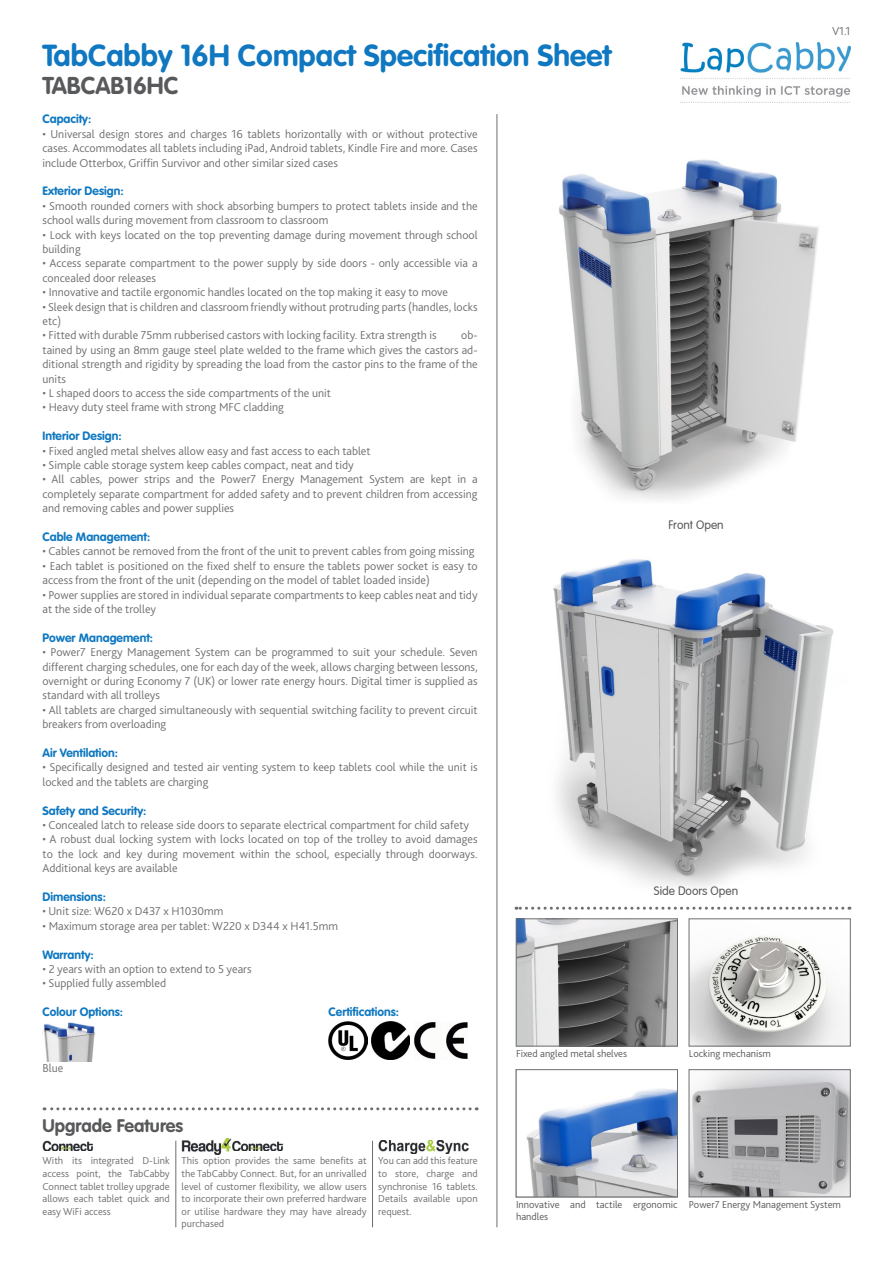
<style>
.page{position:relative;width:893px;height:1263px;background:#fff}
.page>*{position:absolute;margin:0;border:0;box-sizing:border-box;transform-origin:0 0}
.t1{font:700 30px "VAG Rounded Std";color:#0f78c1}
.t2{font:700 24px "VAG Rounded Std";color:#58595b}
.t3{font:700 18px "VAG Rounded Std";color:#58595b}
.t4{font:300 12px/14.4px "Bliss 2";color:#6d6e71}
.t5{font:700 12px "VAG Rounded Std";color:#0f78c1}
.t6{font:300 12px "VAG Rounded";color:#58595b}
.t7{font:300 10.5px/12.6px "Bliss 2";color:#6d6e71;text-align:justify}
.t8{font:300 10.5px/12.6px "Bliss 2";color:#58595b}
</style>
<div class="page">
<img style="left:691px;top:936px;width:153px;height:108px">
<img style="left:559px;top:159px;width:260px;height:341px">
<img style="left:532px;top:559px;width:312px;height:348px">
<img style="left:518px;top:921px;width:158px;height:123px">
<div style="left:516px;top:919px;width:162px;height:127px;border:1px solid #6d6e71"></div>
<img style="left:680px;top:43px;width:170px;height:60px">
<hr style="left:497px;top:114px;width:1px;height:1113px;background:#6d6e71">
<img style="left:526px;top:1089px;width:150px;height:106px">
<img style="left:691px;top:1071px;width:157px;height:124px">
<div style="left:689px;top:1069px;width:161px;height:128px;border:1px solid #6d6e71"></div>
<svg style="left:516px;top:907px;width:327px;height:3px"></svg>
<svg style="left:44px;top:1107px;width:426px;height:3px"></svg>
<div style="left:516px;top:1069px;width:162px;height:128px;border:1px solid #6d6e71"></div>
<img style="left:372px;top:1021px;width:38px;height:38px">
<img style="left:414px;top:1022px;width:53px;height:37px">
<img style="left:329px;top:1021px;width:38px;height:38px">
<img style="left:43px;top:1022px;width:52px;height:39px">
<img style="left:43px;top:1141px;width:51px;height:10px">
<img style="left:232px;top:1141px;width:52px;height:10px">
<img style="left:182px;top:1138px;width:49px;height:17px">
<img style="left:378px;top:1140px;width:90px;height:13px">
<hr style="left:175px;top:1141px;width:1px;height:86px;background:#6d6e71">
<hr style="left:372px;top:1141px;width:1px;height:86px;background:#6d6e71">
<h1 class="t1" style="left:43px;top:37px;width:570px">TabCabby 16H Compact Specification Sheet</h1>
<h2 class="t2" style="left:43px;top:72px;width:137px">TABCAB16HC</h2>
<p class="t5" style="left:43px;top:112px;width:50px">Capacity:</p>
<p class="t4" style="left:43px;top:126px;width:437px;text-align:justify">• Universal design stores and charges 16 tablets horizontally with or without protective cases. Accommodates all tablets including iPad, Android tablets, Kindle Fire and more. Cases include Otterbox, Griffin Survivor and other similar sized cases</p>
<p class="t5" style="left:43px;top:184px;width:83px">Exterior Design:</p>
<p class="t4" style="left:43px;top:198px;width:437px">• Smooth rounded corners with shock absorbing bumpers to protect tablets inside and the school walls during movement from classroom to classroom</p>
<p class="t4" style="left:43px;top:227px;width:437px">• Lock with keys located on the top preventing damage during movement through school building</p>
<p class="t4" style="left:43px;top:256px;width:437px">• Access separate compartment to the power supply by side doors - only accessible via a concealed door releases</p>
<p class="t4" style="left:43px;top:285px;width:407px">• Innovative and tactile ergonomic handles located on the top making it easy to move</p>
<p class="t4" style="left:43px;top:299px;width:437px">• Sleek design that is children and classroom friendly without protruding parts (handles, locks etc)</p>
<p class="t4" style="left:43px;top:328px;width:396px">• Fitted with durable 75mm rubberised castors with locking facility. Extra strength is</p>
<p class="t4" style="left:43px;top:328px;width:437px;text-align:justify;text-indent:419px">ob&shy;tained by using an 8mm gauge steel plate welded to the frame which gives the castors ad&shy;ditional strength and rigidity by spreading the load from the castor pins to the frame of the units</p>
<p class="t4" style="left:43px;top:385px;width:290px">• L shaped doors to access the side compartments of the unit</p>
<p class="t4" style="left:43px;top:400px;width:243px">• Heavy duty steel frame with strong MFC cladding</p>
<p class="t5" style="left:43px;top:429px;width:81px">Interior Design:</p>
<p class="t4" style="left:43px;top:443px;width:330px">• Fixed angled metal shelves allow easy and fast access to each tablet</p>
<p class="t4" style="left:43px;top:457px;width:313px">• Simple cable storage system keep cables compact, neat and tidy</p>
<p class="t4" style="left:43px;top:472px;width:437px;text-align:justify">• All cables, power strips and the Power7 Energy Management System are kept in a completely separate compartment for added safety and to prevent children from accessing and removing cables and power supplies</p>
<p class="t5" style="left:43px;top:530px;width:109px">Cable Management:</p>
<p class="t4" style="left:43px;top:544px;width:433px">• Cables cannot be removed from the front of the unit to prevent cables from going missing</p>
<p class="t4" style="left:43px;top:558px;width:437px">• Each tablet is positioned on the fixed shelf to ensure the tablets power socket is easy to access from the front of the unit (depending on the model of tablet loaded inside)</p>
<p class="t4" style="left:43px;top:587px;width:437px">• Power supplies are stored in individual separate compartments to keep cables neat and tidy at the side of the trolley</p>
<p class="t5" style="left:43px;top:630px;width:112px">Power Management:</p>
<p class="t4" style="left:43px;top:645px;width:437px;text-align:justify">• Power7 Energy Management System can be programmed to suit your schedule. Seven different charging schedules, one for each day of the week, allows charging between lessons, overnight or during Economy 7 (UK) or lower rate energy hours. Digital timer is supplied as standard with all trolleys</p>
<p class="t4" style="left:43px;top:702px;width:437px">• All tablets are charged simultaneously with sequential switching facility to prevent circuit breakers from overloading</p>
<p class="t5" style="left:43px;top:746px;width:77px">Air Ventilation:</p>
<p class="t4" style="left:43px;top:760px;width:437px">• Specifically designed and tested air venting system to keep tablets cool while the unit is locked and the tablets are charging</p>
<p class="t5" style="left:43px;top:803px;width:105px">Safety and Security:</p>
<p class="t4" style="left:43px;top:817px;width:428px">• Concealed latch to release side doors to separate electrical compartment for child safety</p>
<p class="t4" style="left:43px;top:832px;width:437px;text-align:justify">• A robust dual locking system with locks located on top of the trolley to avoid damages to the lock and key during movement within the school, especially through doorways.<br>Additional keys are available</p>
<p class="t5" style="left:43px;top:890px;width:65px">Dimensions:</p>
<p class="t4" style="left:43px;top:904px;width:182px">• Unit size: W620 x D437 x H1030mm</p>
<p class="t4" style="left:43px;top:918px;width:297px">• Maximum storage area per tablet: W220 x D344 x H41.5mm</p>
<p class="t5" style="left:43px;top:947px;width:53px">Warranty:</p>
<p class="t4" style="left:43px;top:961px;width:211px">• 2 years with an option to extend to 5 years</p>
<p class="t4" style="left:43px;top:976px;width:125px">• Supplied fully assembled</p>
<p class="t5" style="left:43px;top:1005px;width:82px">Colour Options:</p>
<p class="t5" style="left:329px;top:1005px;width:72px">Certifications:</p>
<p class="t4" style="left:43px;top:1060px;width:22px">Blue</p>
<p class="t8" style="left:516px;top:1047px;width:113px">Fixed angled metal shelves</p>
<p class="t6" style="left:668px;top:517px;width:57px">Front Open</p>
<p class="t6" style="left:654px;top:884px;width:86px">Side Doors Open</p>
<p class="t8" style="left:689px;top:1047px;width:84px">Locking mechanism</p>
<p class="t4" style="left:832px;top:23px;width:20px">V1.1</p>
<h3 class="t3" style="left:43px;top:1115px;width:142px">Upgrade Features</h3>
<p class="t7" style="left:182px;top:1154px;width:187px">This option provides the same benefits at the TabCabby Connect. But, for an unrivalled level of customer flexibility, we allow users to incorporate their own preferred hardware or utilise hardware they may have already purchased</p>
<p class="t7" style="left:43px;top:1154px;width:129px">With its integrated D-Link access point, the TabCabby Connect tablet trolley upgrade allows each tablet quick and easy WiFi access</p>
<p class="t7" style="left:378px;top:1154px;width:101px">You can add this feature to store, charge and synchronise 16 tablets.<br>Details available upon request.</p>
<p class="t8" style="left:516px;top:1198px;width:163px">Innovative and tactile ergonomic handles</p>
<p class="t8" style="left:689px;top:1198px;width:154px">Power7 Energy Management System</p>
</div>
